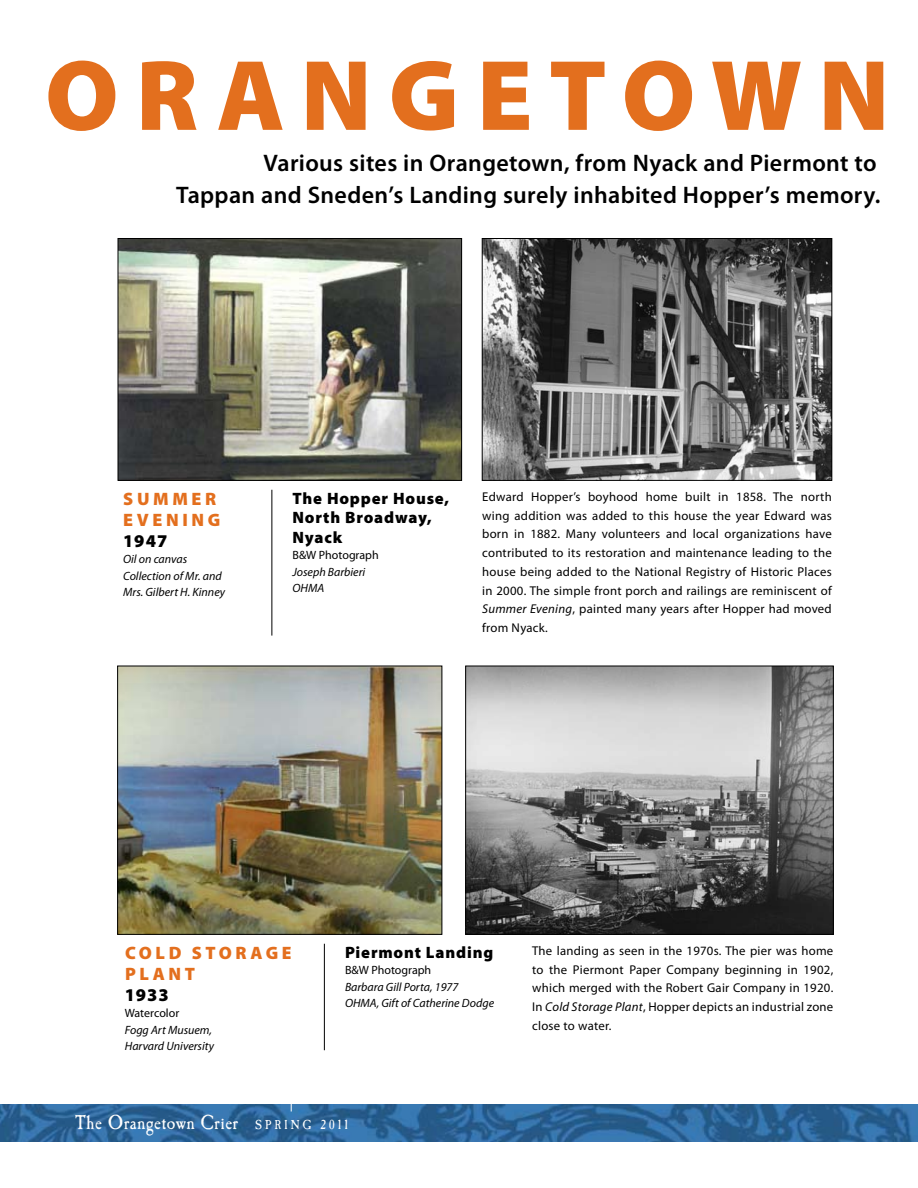
<style>
.page{position:relative;width:918px;height:1188px;background:#fff}
.page>*{position:absolute;margin:0;border:0;box-sizing:border-box;transform-origin:0 0}
.t1{font:900 101.1px "Myriad Pro";letter-spacing:.165em;color:#e36f1e}
.t2{font:600 24px/31.5px "Myriad Pro";letter-spacing:.015em;color:#000;text-align:right}
.t3{font:21px "Caslon Ant T";letter-spacing:.02em;color:#fff}
.t4{font:900 18px/21px "Myriad Pro";letter-spacing:.2em;color:#e36f1e}
.t5{font:900 18px "Myriad Pro";letter-spacing:.06em;color:#000}
.t6{font:900 16.5px/19.5px "Myriad Pro";letter-spacing:.05em;color:#000}
.t7{font:13.5px "Caslon Ant T";letter-spacing:.21em;color:#fff}
.t8{font:12.75px/18.8px "Myriad Pro";letter-spacing:.02em;color:#000;text-align:justify}
.t9{font:italic 12px/16.5px "Myriad Pro";color:#000}
.t10{font:12px "Myriad Pro";color:#000}
.s1{font-style:italic}
.s2{font-size:13.5px}
</style>
<div class="page">
<img style="left:0;top:1104px;width:918px;height:38px">
<img style="left:484px;top:240px;width:346px;height:239px">
<div style="left:482px;top:238px;width:350px;height:243px;border:1px solid #000"></div>
<img style="left:120px;top:240px;width:340px;height:239px">
<div style="left:118px;top:238px;width:344px;height:243px;border:1px solid #000"></div>
<hr style="left:272px;top:490px;width:1px;height:146px;background:#000">
<hr style="left:324px;top:944px;width:1px;height:106px;background:#000">
<img style="left:467px;top:668px;width:365px;height:265px">
<div style="left:465px;top:666px;width:369px;height:269px;border:1px solid #000"></div>
<img style="left:119px;top:668px;width:321px;height:265px">
<div style="left:117px;top:666px;width:325px;height:269px;border:1px solid #000"></div>
<hr style="left:291px;top:948px;width:1px;height:164px;background:#fff">
<h1 class="t1" style="left:45px;top:28px;width:846px">Orangetown</h1>
<h2 class="t2" style="left:176px;top:147px;width:706px">Various sites in Orangetown, from Nyack and Piermont to<br>Tappan and Sneden’s Landing surely inhabited Hopper’s memory.</h2>
<h3 class="t4" style="left:123px;top:487px;width:99px">Summer<br>Evening</h3>
<h3 class="t5" style="left:123px;top:529px;width:46px">1947</h3>
<p class="t9" style="left:123px;top:551px;width:103px">Oil on canvas<br>Collection of Mr. and<br>Mrs. Gilbert H. Kinney</p>
<p class="t6" style="left:292px;top:488px;width:158px">The Hopper House,<br>North Broadway,<br>Nyack</p>
<p class="t10" style="left:292px;top:548px;width:88px">B&amp;W Photograph</p>
<p class="t9" style="left:292px;top:563px;width:74px">Joseph Barbieri<br>OHMA</p>
<p class="t8" style="left:482px;top:487px;width:351px">Edward Hopper’s boyhood home built in 1858. The north wing addition was added to this house the year Edward was born in 1882. Many volunteers and local organizations have contributed to its restoration and maintenance leading to the house being added to the National Registry of Historic Places in 2000. The simple front porch and railings are reminiscent of <span class="s1">Summer Evening</span>, painted many years after Hopper had moved from Nyack.</p>
<h3 class="t4" style="left:125px;top:941px;width:168px">Co ld Sto rage<br>Plant</h3>
<h3 class="t5" style="left:125px;top:983px;width:46px">1933</h3>
<p class="t10" style="left:125px;top:1006px;width:56px">Watercolor</p>
<p class="t9" style="left:125px;top:1021px;width:91px">Fogg Art Musuem,<br>Harvard University</p>
<p class="t6" style="left:345px;top:942px;width:150px">Piermont Landing</p>
<p class="t10" style="left:345px;top:963px;width:88px">B&amp;W Photograph</p>
<p class="t9" style="left:345px;top:978px;width:151px">Barbara Gill Porta, 1977<br>OHMA, Gift of Catherine Dodge</p>
<h3 class="t3" style="left:75px;top:1112px;width:199px">The Orangetown Crier <span class="s2">S PRI</span></h3>
<p class="t7" style="left:291px;top:1118px;width:59px">NG 2011</p>
<p class="t8" style="left:532px;top:941px;width:303px">The landing as seen in the 1970s. The pier was home to the Piermont Paper Company beginning in 1902, which merged with the Robert Gair Company in 1920.<br>In <span class="s1">Cold Storage Plant</span>, Hopper depicts an industrial zone close to water.</p>
</div>
